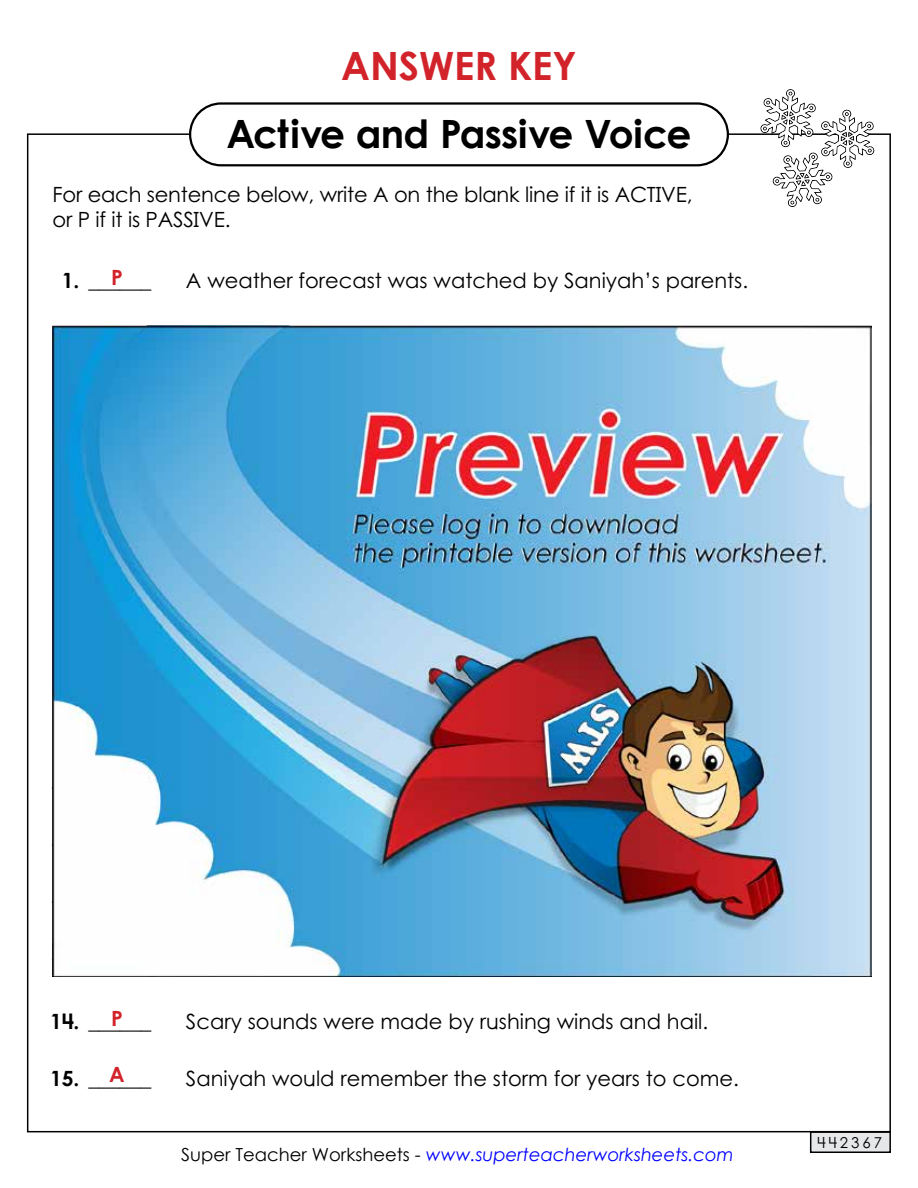
<style>
.page{position:relative;width:918px;height:1188px;background:#fff}
.page>*{position:absolute;margin:0;border:0;box-sizing:border-box;transform-origin:0 0}
.t1{font:700 39px "Century Gothic 2";letter-spacing:-.02em;color:#000}
.t2{font:700 39px "Century Gothic 2";color:#d2232a}
.t3{font:21px/25.2px "Century STW4";color:#000}
.t4{font:700 21px "Century STW4";color:#d2232a}
.t5{font:italic 18px "Century Gothic 2";color:#00f}
.t6{font:15px "Century STW4";letter-spacing:.2em;color:#000}
.s1{font-weight:700}
.s2{font-style:normal;color:#000}
</style>
<div class="page">
<div style="left:189px;top:102px;width:540px;height:64px;border:2px solid #000;border-radius:31px"></div>
<div style="left:811px;top:1132px;width:79px;height:20px;background:#e6e7e8"></div>
<div style="left:810px;top:1131px;width:81px;height:22px;border:2px solid #000"></div>
<svg style="left:760px;top:89px;width:115px;height:118px"></svg>
<img style="left:52px;top:325px;width:819px;height:652px">
<h1 class="t2" style="left:341px;top:37px;width:237px">ANSWER KEY</h1>
<h1 class="t1" style="left:227px;top:104px;width:466px">Active and Passive Voice</h1>
<p class="t3" style="left:52px;top:181px;width:642px">For each sentence below, write A on the blank line if it is ACTIVE, or P if it is PASSIVE.</p>
<p class="t4" style="left:111px;top:261px;width:13px">P</p>
<p class="t3" style="left:62px;top:267px;width:91px"><span class="s1">1.</span> ______</p>
<p class="t3" style="left:186px;top:267px;width:564px">A weather forecast was watched by Saniyah’s parents.</p>
<p class="t4" style="left:111px;top:1002px;width:13px">P</p>
<p class="t3" style="left:50px;top:1008px;width:103px"><span class="s1">14.</span> ______</p>
<p class="t3" style="left:186px;top:1008px;width:524px">Scary sounds were made by rushing winds and hail.</p>
<p class="t3" style="left:50px;top:1065px;width:103px"><span class="s1">15.</span> ______</p>
<p class="t3" style="left:186px;top:1065px;width:555px">Saniyah would remember the storm for years to come.</p>
<p class="t4" style="left:109px;top:1059px;width:17px">A</p>
<p class="t5" style="left:181px;top:1142px;width:554px"><span class="s2">Super Teacher Worksheets -</span> www.superteacherworksheets.com</p>
<p class="t6" style="left:817px;top:1132px;width:66px">442367</p>
</div>
